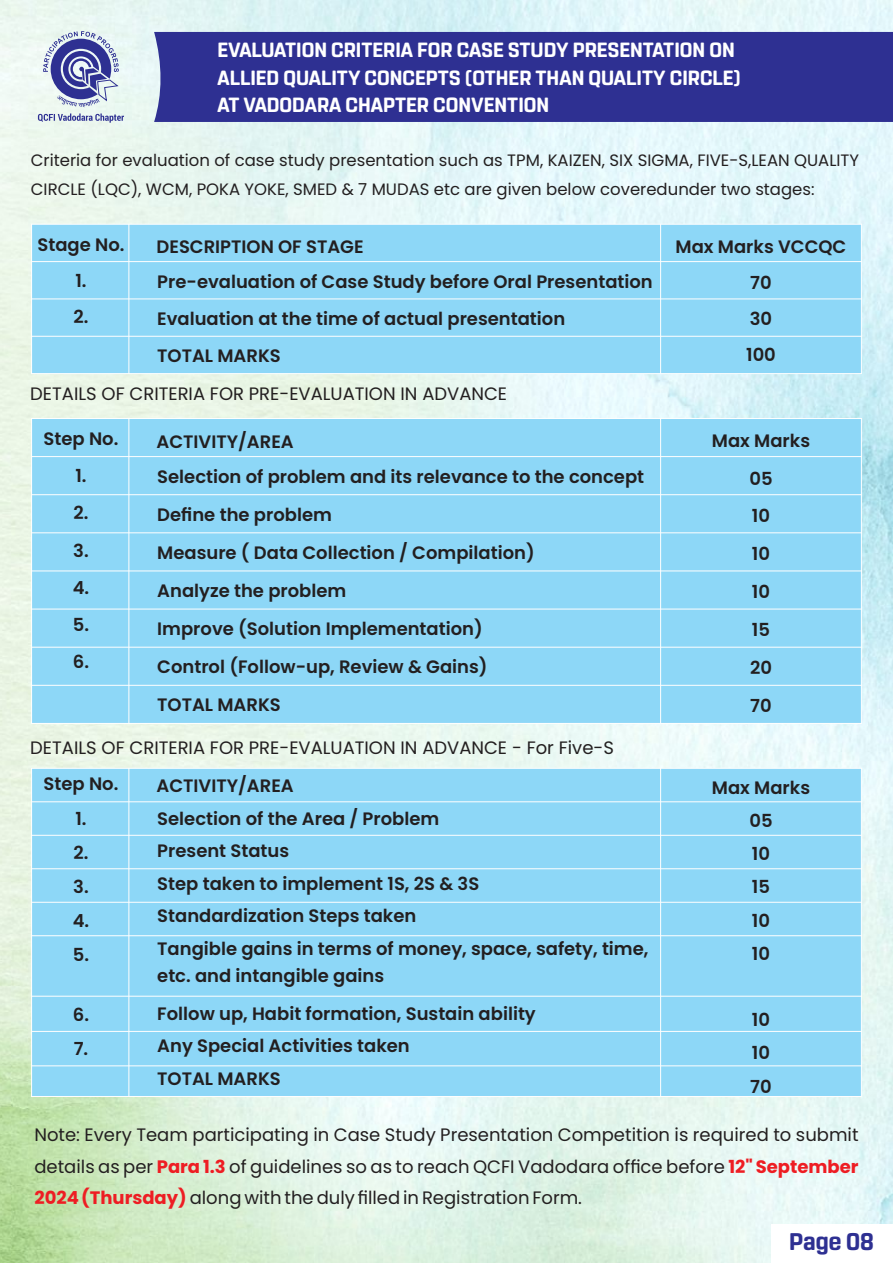
<style>
.page{position:relative;width:893px;height:1263px;background:#fff}
.page>*{position:absolute;margin:0;border:0;box-sizing:border-box;transform-origin:0 0}
.t1{font:700 24px "Rohn Rounded";color:#2e3092}
.t2{font:700 20.55px/27.2px "Rohn Rounded";color:#fff}
.t3{font:600 18px/37.2px "Poppins";color:#231f20;text-align:center}
.t4{font:18px/31.7px "Poppins";color:#231f20;text-align:justify}
.t5{font:16.5px/29.1px "Poppins";color:#231f20}
.s1{font-weight:700;color:#ee1d23}
</style>
<div class="page">
<div style="left:154px;top:32px;width:739px;height:90px;background:#2e3092"></div>
<div style="left:32px;top:224px;width:829px;height:150px;background:#8dd7f7"></div>
<hr style="left:128px;top:224px;width:1px;height:150px;background:#fff">
<hr style="left:660px;top:224px;width:1px;height:150px;background:#fff">
<hr style="left:31px;top:373px;width:831px;height:1px;background:#fff">
<hr style="left:31px;top:336px;width:831px;height:1px;background:#fff">
<hr style="left:31px;top:298px;width:831px;height:1px;background:#fff">
<hr style="left:31px;top:261px;width:831px;height:1px;background:#fff">
<hr style="left:31px;top:224px;width:831px;height:1px;background:#fff">
<div style="left:32px;top:418px;width:829px;height:305px;background:#8dd7f7"></div>
<hr style="left:128px;top:418px;width:1px;height:306px;background:#fff">
<hr style="left:660px;top:418px;width:1px;height:306px;background:#fff">
<hr style="left:31px;top:685px;width:831px;height:1px;background:#fff">
<hr style="left:31px;top:647px;width:831px;height:1px;background:#fff">
<hr style="left:31px;top:609px;width:831px;height:1px;background:#fff">
<hr style="left:31px;top:570px;width:831px;height:1px;background:#fff">
<hr style="left:31px;top:532px;width:831px;height:1px;background:#fff">
<hr style="left:31px;top:494px;width:831px;height:1px;background:#fff">
<hr style="left:31px;top:456px;width:831px;height:1px;background:#fff">
<hr style="left:31px;top:418px;width:831px;height:1px;background:#fff">
<div style="left:32px;top:768px;width:829px;height:328px;background:#8dd7f7"></div>
<hr style="left:128px;top:768px;width:1px;height:329px;background:#fff">
<hr style="left:660px;top:768px;width:1px;height:329px;background:#fff">
<hr style="left:31px;top:1065px;width:831px;height:1px;background:#fff">
<hr style="left:31px;top:1031px;width:831px;height:1px;background:#fff">
<hr style="left:31px;top:996px;width:831px;height:1px;background:#fff">
<hr style="left:31px;top:935px;width:831px;height:1px;background:#fff">
<hr style="left:31px;top:902px;width:831px;height:1px;background:#fff">
<hr style="left:31px;top:868px;width:831px;height:1px;background:#fff">
<hr style="left:31px;top:835px;width:831px;height:1px;background:#fff">
<hr style="left:31px;top:801px;width:831px;height:1px;background:#fff">
<hr style="left:31px;top:768px;width:831px;height:1px;background:#fff">
<svg style="left:43px;top:31px;width:76px;height:76px;background:#989fc8"></svg>
<svg style="left:38px;top:113px;width:86px;height:10px"></svg>
<p class="t2" style="left:217px;top:38px;width:525px">EVALUATION CRITERIA FOR CASE STUDY PRESENTATION ON<br>ALLIED QUALITY CONCEPTS (OTHER THAN QUALITY CIRCLE)<br>AT VADODARA CHAPTER CONVENTION</p>
<p class="t5" style="left:31px;top:145px;width:830px">Criteria for evaluation of case study presentation such as TPM, KAIZEN, SIX SIGMA, FIVE-S,LEAN QUALITY<br>CIRCLE (LQC), WCM, POKA YOKE, SMED &amp; 7 MUDAS etc are given below coveredunder two stages:</p>
<p class="t3" style="left:38px;top:227px;width:89px;line-height:36.2px">Stage No.<br>1.<br>2.</p>
<p class="t3" style="left:157px;top:228px;width:209px">DESCRIPTION OF STAGE</p>
<p class="t3" style="left:676px;top:228px;width:172px;line-height:36.2px">Max Marks VCCQC<br>70<br>30<br>100</p>
<p class="t3" style="left:157px;top:263px;width:497px;text-align:left">Pre-evaluation of Case Study before Oral Presentation<br>Evaluation at the time of actual presentation<br>TOTAL MARKS</p>
<p class="t4" style="left:30px;top:378px;width:478px">DETAILS OF CRITERIA FOR PRE-EVALUATION IN ADVANCE</p>
<p class="t3" style="left:44px;top:420px;width:76px">Step No.<br>1.<br>2.<br>3.<br>4.<br>5.<br>6.</p>
<p class="t3" style="left:157px;top:423px;width:139px">ACTIVITY/AREA</p>
<p class="t3" style="left:712px;top:422px;width:100px;line-height:37.8px">Max Marks<br>05<br>10<br>10<br>10<br>15<br>20<br>70</p>
<p class="t3" style="left:157px;top:458px;width:488px;line-height:38.1px;text-align:left">Selection of problem and its relevance to the concept<br>Define the problem<br>Measure ( Data Collection / Compilation)<br>Analyze the problem<br>Improve (Solution Implementation)<br>Control (Follow-up, Review &amp; Gains)<br>TOTAL MARKS</p>
<p class="t4" style="left:30px;top:732px;width:585px">DETAILS OF CRITERIA FOR PRE-EVALUATION IN ADVANCE - For Five-S</p>
<p class="t3" style="left:44px;top:767px;width:76px;line-height:34px">Step No.<br>1.<br>2.<br>3.<br>4.<br>5.</p>
<p class="t3" style="left:157px;top:767px;width:139px">ACTIVITY/AREA</p>
<p class="t3" style="left:712px;top:771px;width:100px;line-height:33.2px">Max Marks<br>05<br>10<br>15<br>10<br>10</p>
<p class="t3" style="left:157px;top:802px;width:493px;line-height:32.5px;text-align:left">Selection of the Area / Problem<br>Present Status<br>Step taken to implement 1S, 2S &amp; 3S<br>Standardization Steps taken<br>Tangible gains in terms of money, space, safety, time,</p>
<p class="t3" style="left:157px;top:957px;width:380px;line-height:38px;text-align:left">etc. and intangible gains<br>Follow up, Habit formation, Sustain ability</p>
<p class="t3" style="left:157px;top:1030px;width:254px;line-height:32.5px;text-align:left">Any Special Activities taken<br>TOTAL MARKS</p>
<p class="t3" style="left:73px;top:998px;width:18px;line-height:34px;text-align:left">6.<br>7.</p>
<p class="t3" style="left:750px;top:1003px;width:23px;line-height:33.2px;text-align:justify">10<br>10<br>70</p>
<p class="t4" style="left:34px;top:1119px;width:826px">Note: Every Team participating in Case Study Presentation Competition is required to submit details as per <span class="s1">Para 1.3</span> of guidelines so as to reach QCFI Vadodara office before <span class="s1">12" September 2024 (Thursday)</span> along with the duly filled in Registration Form.</p>
<h1 class="t1" style="left:789px;top:1231px;width:87px">Page 08</h1>
</div>
